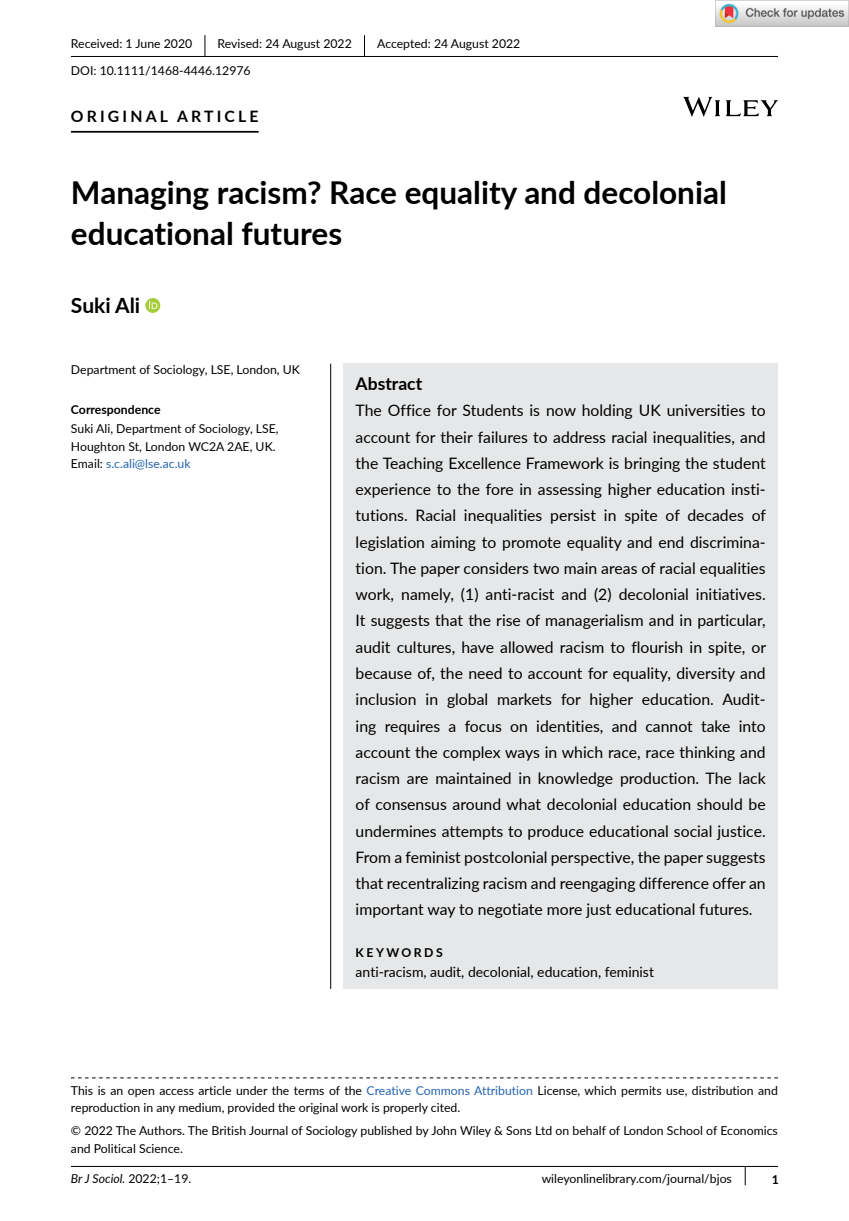
<style>
.page{position:relative;width:849px;height:1221px;background:#fff}
.page>*{position:absolute;margin:0;border:0;box-sizing:border-box;transform-origin:0 0}
.t1{font:700 31.5px/40.2px "Lato";color:#000}
.t2{font:700 21px "Lato";color:#000}
.t3{font:700 17.5px "Lato";color:#000}
.t4{font:15.75px/26.2px "Lato";color:#000;text-align:justify}
.t5{font:700 15.75px "Lato";letter-spacing:.2em;color:#000}
.t6{font:14px "Lato";color:#000}
.t7{font:12.25px/17.5px "Lato";color:#000}
.t8{font:italic 12.25px "Lato";color:#000}
.t9{font:700 12.25px "Lato";color:#000}
.t10{font:700 12.25px "Lato";letter-spacing:.2em;color:#000}
.s1{color:#2564af}
.s2{font-style:normal}
</style>
<div class="page">
<div style="left:343px;top:363px;width:434px;height:625px;background:#e6e7e8"></div>
<hr style="left:71px;top:56px;width:706px;height:1px;background:#000">
<hr style="left:71px;top:131px;width:187px;height:2px;background:#000">
<svg style="left:145px;top:298px;width:15px;height:15px"></svg>
<svg style="left:149px;top:301px;width:8px;height:8px"></svg>
<svg style="left:204px;top:35px;width:1px;height:21px"></svg>
<svg style="left:364px;top:35px;width:1px;height:21px"></svg>
<hr style="left:71px;top:1165px;width:706px;height:1px;background:#000">
<svg style="left:744px;top:1166px;width:1px;height:19px"></svg>
<svg style="left:71px;top:1077px;width:706px;height:1px"></svg>
<svg style="left:683px;top:97px;width:94px;height:20px"></svg>
<hr style="left:330px;top:363px;width:1px;height:625px;background:#000">
<img style="left:715px;top:0;width:133px;height:26px">
<p class="t7" style="left:71px;top:35px;width:123px">Received: 1 June 2020</p>
<p class="t7" style="left:217px;top:35px;width:136px">Revised: 24 August 2022</p>
<p class="t7" style="left:377px;top:35px;width:145px">Accepted: 24 August 2022</p>
<p class="t7" style="left:71px;top:61px;width:181px">DOI: 10.1111/1468-4446.12976</p>
<p class="t5" style="left:71px;top:105px;width:189px">ORIGINAL ARTICLE</p>
<h1 class="t1" style="left:71px;top:171px;width:657px">Managing racism? Race equality and decolonial educational futures</h1>
<h2 class="t2" style="left:71px;top:290px;width:71px">Suki Ali</h2>
<p class="t7" style="left:71px;top:360px;width:230px">Department of Sociology, LSE, London, UK</p>
<p class="t9" style="left:71px;top:400px;width:91px">Correspondence</p>
<p class="t7" style="left:71px;top:419px;width:209px">Suki Ali, Department of Sociology, LSE,<br>Houghton St, London WC2A 2AE, UK.<br>Email: <span class="s1">s.c.ali@lse.ac.uk</span></p>
<p class="t3" style="left:355px;top:371px;width:68px">Abstract</p>
<p class="t4" style="left:355px;top:397px;width:412px">The Office for Students is now holding UK universities to account for their failures to address racial inequalities, and the Teaching Excellence Framework is bringing the student experience to the fore in assessing higher education insti&shy;tutions. Racial inequalities persist in spite of decades of legislation aiming to promote equality and end discrimina&shy;tion. The paper considers two main areas of racial equalities work, namely, (1) anti-racist and (2) decolonial initiatives.<br>It suggests that the rise of managerialism and in particular, audit cultures, have allowed racism to flourish in spite, or because of, the need to account for equality, diversity and inclusion in global markets for higher education. Audit&shy;ing requires a focus on identities, and cannot take into account the complex ways in which race, race thinking and racism are maintained in knowledge production. The lack of consensus around what decolonial education should be undermines attempts to produce educational social justice.<br>From a feminist postcolonial perspective, the paper suggests that recentralizing racism and reengaging difference offer an important way to negotiate more just educational futures.</p>
<p class="t10" style="left:355px;top:943px;width:89px">KEYWORDS</p>
<p class="t6" style="left:355px;top:961px;width:300px">anti-racism, audit, decolonial, education, feminist</p>
<p class="t7" style="left:71px;top:1081px;width:708px">This is an open access article under the terms of the <span class="s1">Creative Commons Attribution</span> License, which permits use, distribution and reproduction in any medium, provided the original work is properly cited.</p>
<p class="t7" style="left:71px;top:1121px;width:708px">© 2022 The Authors. The British Journal of Sociology published by John Wiley &amp; Sons Ltd on behalf of London School of Economics and Political Science.</p>
<p class="t8" style="left:71px;top:1170px;width:122px">Br J Sociol. <span class="s2">2022;1–19.</span></p>
<p class="t7" style="left:541px;top:1169px;width:192px">wileyonlinelibrary.com/journal/bjos</p>
<p class="t9" style="left:771px;top:1169px;width:9px">1</p>
</div>
